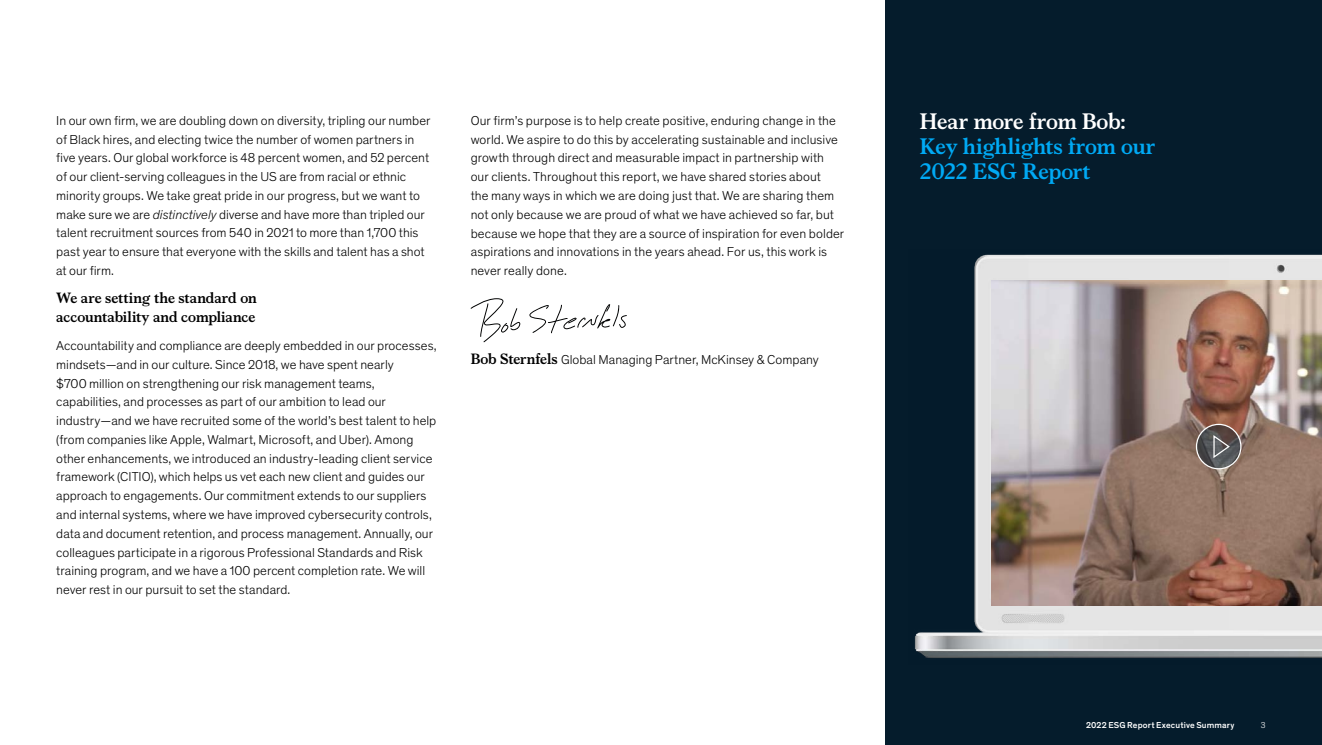
<style>
.page{position:relative;width:1322px;height:745px;background:#fff}
.page>*{position:absolute;margin:0;border:0;box-sizing:border-box;transform-origin:0 0}
.t1{font:700 22.5px/25px "Bower";letter-spacing:-.005em;color:#00a9f4}
.t2{font:700 15px/18.8px "Bower";color:#000}
.t3{font:300 13.12px/18.8px "Mc Kinsey Sans";color:#000}
.t4{font:500 8.75px "Mc Kinsey Sans";letter-spacing:.015em;color:#fff}
.t5{font:300 8.75px "Mc Kinsey Sans";color:#fff}
.s1{font-style:italic}
.s2{font-family:"Bower";font-weight:700;font-size:15px}
.s3{color:#fff}
</style>
<div class="page">
<div style="left:885px;top:0;width:436px;height:744px;background:#051c2c"></div>
<svg style="left:471px;top:298px;width:49px;height:44px"></svg>
<svg style="left:529px;top:304px;width:98px;height:29px"></svg>
<img style="left:915px;top:249px;width:407px;height:415px">
<img style="left:991px;top:281px;width:331px;height:324px">
<svg style="left:1195px;top:423px;width:47px;height:46px;background:#736966"></svg>
<p class="t3" style="left:56px;top:110px;width:376px">In our own firm, we are doubling down on diversity, tripling our number of Black hires, and electing twice the number of women partners in five years. Our global workforce is 48 percent women, and 52 percent of our client-serving colleagues in the US are from racial or ethnic minority groups. We take great pride in our progress, but we want to make sure we are <span class="s1">distinctively</span> diverse and have more than tripled our talent recruitment sources from 540 in 2021 to more than 1,700 this past year to ensure that everyone with the skills and talent has a shot at our firm.</p>
<h4 class="t2" style="left:56px;top:287px;width:202px">We are setting the standard on accountability and compliance</h4>
<p class="t3" style="left:56px;top:335px;width:382px">Accountability and compliance are deeply embedded in our processes, mindsets—and in our culture. Since 2018, we have spent nearly<br>$700 million on strengthening our risk management teams, capabilities, and processes as part of our ambition to lead our industry—and we have recruited some of the world’s best talent to help (from companies like Apple, Walmart, Microsoft, and Uber). Among other enhancements, we introduced an industry-leading client service framework (CITIO), which helps us vet each new client and guides our approach to engagements. Our commitment extends to our suppliers and internal systems, where we have improved cybersecurity controls, data and document retention, and process management. Annually, our colleagues participate in a rigorous Professional Standards and Risk training program, and we have a 100 percent completion rate. We will never rest in our pursuit to set the standard.</p>
<p class="t3" style="left:471px;top:110px;width:375px">Our firm’s purpose is to help create positive, enduring change in the world. We aspire to do this by accelerating sustainable and inclusive growth through direct and measurable impact in partnership with our clients. Throughout this report, we have shared stories about<br>the many ways in which we are doing just that. We are sharing them not only because we are proud of what we have achieved so far, but because we hope that they are a source of inspiration for even bolder aspirations and innovations in the years ahead. For us, this work is never really done.</p>
<p class="t3" style="left:471px;top:350px;width:350px"><span class="s2">Bob Sternfels</span> Global Managing Partner, McKinsey &amp; Company</p>
<p class="t1" style="left:920px;top:107px;width:237px"><span class="s3">Hear more from Bob:<br></span>Key highlights from our<br>2022 ESG Report</p>
<p class="t4" style="left:1086px;top:718px;width:150px">2022 ESG Report Executive Summary</p>
<p class="t5" style="left:1261px;top:718px;width:6px">3</p>
</div>
